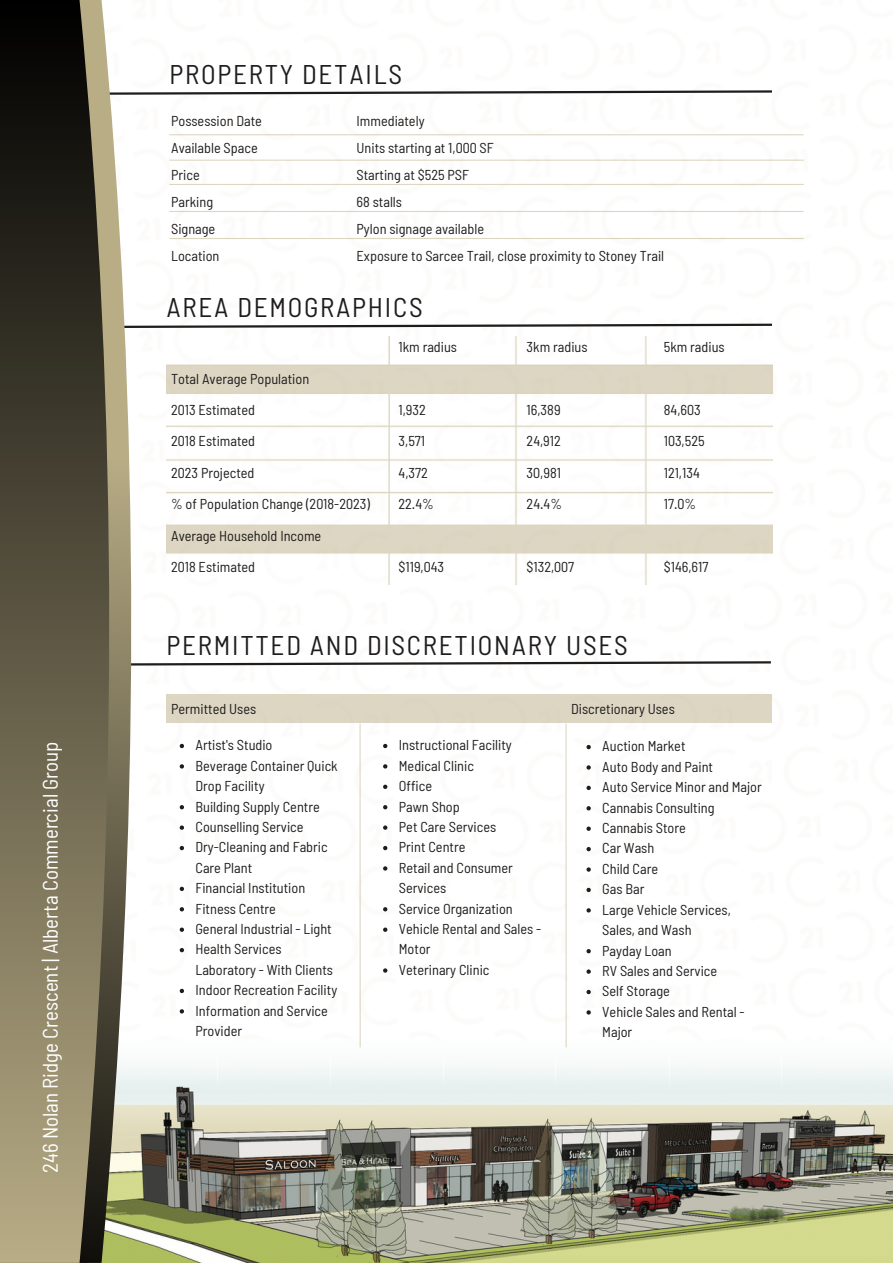
<style>
.page{position:relative;width:893px;height:1264px;background:#fff}
.page>*{position:absolute;margin:0;border:0;box-sizing:border-box;transform-origin:0 0}
.t1{font:semi-condensed 27px "Barlow";letter-spacing:.065em;color:#1e1c1c}
.t2{font:semi-condensed 21px "Barlow";color:#fff}
.t3{font:semi-condensed 14.25px/20.4px "Barlow";color:#1e1c1c}
</style>
<div class="page">
<svg style="left:131px;top:90px;width:641px;height:5px"></svg>
<svg style="left:131px;top:323px;width:641px;height:5px"></svg>
<svg style="left:131px;top:660px;width:640px;height:6px"></svg>
<hr style="left:169px;top:134px;width:634px;height:1px;background:#baae87">
<hr style="left:169px;top:160px;width:634px;height:1px;background:#baae87">
<hr style="left:169px;top:184px;width:634px;height:1px;background:#baae87">
<hr style="left:169px;top:211px;width:634px;height:1px;background:#baae87">
<hr style="left:169px;top:238px;width:634px;height:1px;background:#baae87">
<img style="left:131px;top:1094px;width:761px;height:168px">
<img style="left:131px;top:1039px;width:761px;height:55px">
<svg style="left:119px;top:92px;width:12px;height:1170px"></svg>
<svg style="left:0;top:0;width:119px;height:1262px;background:#645e49"></svg>
<img style="left:166px;top:336px;width:606px;height:248px">
<div style="left:166px;top:694px;width:606px;height:29px;background:#dcd6c3"></div>
<hr style="left:359px;top:723px;width:2px;height:324px;background:#baae87">
<hr style="left:565px;top:723px;width:1px;height:324px;background:#baae87">
<svg style="left:180px;top:743px;width:4px;height:5px"></svg>
<svg style="left:180px;top:764px;width:4px;height:4px"></svg>
<svg style="left:180px;top:805px;width:4px;height:4px"></svg>
<svg style="left:180px;top:825px;width:4px;height:4px"></svg>
<svg style="left:180px;top:846px;width:4px;height:4px"></svg>
<svg style="left:180px;top:886px;width:4px;height:5px"></svg>
<svg style="left:180px;top:907px;width:4px;height:4px"></svg>
<svg style="left:180px;top:927px;width:4px;height:4px"></svg>
<svg style="left:180px;top:948px;width:4px;height:4px"></svg>
<svg style="left:180px;top:988px;width:4px;height:5px"></svg>
<svg style="left:180px;top:1009px;width:4px;height:4px"></svg>
<svg style="left:383px;top:743px;width:4px;height:5px"></svg>
<svg style="left:383px;top:764px;width:4px;height:4px"></svg>
<svg style="left:383px;top:784px;width:4px;height:5px"></svg>
<svg style="left:383px;top:805px;width:4px;height:4px"></svg>
<svg style="left:383px;top:825px;width:4px;height:4px"></svg>
<svg style="left:383px;top:846px;width:4px;height:4px"></svg>
<svg style="left:383px;top:866px;width:4px;height:4px"></svg>
<svg style="left:383px;top:907px;width:4px;height:4px"></svg>
<svg style="left:383px;top:927px;width:4px;height:4px"></svg>
<svg style="left:383px;top:968px;width:4px;height:4px"></svg>
<svg style="left:586px;top:745px;width:4px;height:4px"></svg>
<svg style="left:586px;top:765px;width:4px;height:4px"></svg>
<svg style="left:586px;top:785px;width:4px;height:5px"></svg>
<svg style="left:586px;top:806px;width:4px;height:4px"></svg>
<svg style="left:586px;top:826px;width:4px;height:4px"></svg>
<svg style="left:586px;top:847px;width:4px;height:4px"></svg>
<svg style="left:586px;top:867px;width:4px;height:4px"></svg>
<svg style="left:586px;top:887px;width:4px;height:5px"></svg>
<svg style="left:586px;top:908px;width:4px;height:4px"></svg>
<svg style="left:586px;top:949px;width:4px;height:4px"></svg>
<svg style="left:586px;top:969px;width:4px;height:4px"></svg>
<svg style="left:586px;top:989px;width:4px;height:5px"></svg>
<svg style="left:586px;top:1010px;width:4px;height:4px"></svg>
<p class="t2" style="left:37px;top:1173px;width:433px;rotate:-90deg">246 Nolan Ridge Crescent | Alberta Commercial Group</p>
<p class="t1" style="left:169px;top:57px;width:234px">PROPERTY DETAILS</p>
<p class="t3" style="left:171px;top:110px;width:92px">Possession Date</p>
<p class="t3" style="left:171px;top:137px;width:88px">Available Space</p>
<p class="t3" style="left:171px;top:164px;width:30px">Price</p>
<p class="t3" style="left:171px;top:191px;width:44px">Parking</p>
<p class="t3" style="left:171px;top:218px;width:46px">Signage</p>
<p class="t3" style="left:171px;top:245px;width:50px">Location</p>
<p class="t3" style="left:356px;top:110px;width:69px">Immediately</p>
<p class="t3" style="left:356px;top:137px;width:139px">Units starting at 1,000 SF</p>
<p class="t3" style="left:356px;top:164px;width:114px">Starting at $525 PSF</p>
<p class="t3" style="left:356px;top:191px;width:47px">68 stalls</p>
<p class="t3" style="left:356px;top:218px;width:129px">Pylon signage available</p>
<p class="t3" style="left:356px;top:245px;width:309px">Exposure to Sarcee Trail, close proximity to Stoney Trail</p>
<p class="t1" style="left:166px;top:290px;width:258px">AREA DEMOGRAPHICS</p>
<p class="t3" style="left:171px;top:367px;width:140px">Total Average Population</p>
<p class="t3" style="left:171px;top:399px;width:85px">2013 Estimated</p>
<p class="t3" style="left:171px;top:430px;width:85px">2018 Estimated</p>
<p class="t3" style="left:171px;top:462px;width:85px">2023 Projected</p>
<p class="t3" style="left:171px;top:493px;width:200px">% of Population Change (2018-2023)</p>
<p class="t3" style="left:171px;top:525px;width:152px">Average Household Income</p>
<p class="t3" style="left:171px;top:556px;width:85px">2018 Estimated</p>
<p class="t3" style="left:398px;top:336px;width:60px">1km radius</p>
<p class="t3" style="left:398px;top:399px;width:29px">1,932</p>
<p class="t3" style="left:398px;top:430px;width:28px">3,571</p>
<p class="t3" style="left:398px;top:462px;width:31px">4,372</p>
<p class="t3" style="left:398px;top:493px;width:37px">22.4%</p>
<p class="t3" style="left:398px;top:556px;width:47px">$119,043</p>
<p class="t3" style="left:526px;top:336px;width:62px">3km radius</p>
<p class="t3" style="left:526px;top:399px;width:35px">16,389</p>
<p class="t3" style="left:526px;top:430px;width:36px">24,912</p>
<p class="t3" style="left:526px;top:462px;width:36px">30,981</p>
<p class="t3" style="left:526px;top:493px;width:37px">24.4%</p>
<p class="t3" style="left:526px;top:556px;width:49px">$132,007</p>
<p class="t1" style="left:166px;top:627px;width:463px">PERMITTED AND DISCRETIONARY USES</p>
<p class="t3" style="left:663px;top:336px;width:62px">5km radius</p>
<p class="t3" style="left:663px;top:399px;width:38px">84,603</p>
<p class="t3" style="left:663px;top:430px;width:42px">103,525</p>
<p class="t3" style="left:663px;top:462px;width:37px">121,134</p>
<p class="t3" style="left:663px;top:493px;width:34px">17.0%</p>
<p class="t3" style="left:663px;top:556px;width:46px">$146,617</p>
<p class="t3" style="left:171px;top:698px;width:87px">Permitted Uses</p>
<p class="t3" style="left:571px;top:697px;width:105px">Discretionary Uses</p>
<p class="t3" style="left:195px;top:734px;width:79px">Artist's Studio</p>
<p class="t3" style="left:195px;top:754px;width:144px">Beverage Container Quick<br>Drop Facility</p>
<p class="t3" style="left:195px;top:795px;width:126px">Building Supply Centre</p>
<p class="t3" style="left:195px;top:816px;width:110px">Counselling Service</p>
<p class="t3" style="left:195px;top:836px;width:134px">Dry-Cleaning and Fabric<br>Care Plant</p>
<p class="t3" style="left:195px;top:877px;width:111px">Financial Institution</p>
<p class="t3" style="left:195px;top:897px;width:82px">Fitness Centre</p>
<p class="t3" style="left:195px;top:918px;width:138px">General Industrial - Light</p>
<p class="t3" style="left:195px;top:938px;width:139px">Health Services<br>Laboratory - With Clients</p>
<p class="t3" style="left:195px;top:979px;width:143px">Indoor Recreation Facility</p>
<p class="t3" style="left:195px;top:999px;width:134px">Information and Service<br>Provider</p>
<p class="t3" style="left:399px;top:734px;width:114px">Instructional Facility</p>
<p class="t3" style="left:399px;top:754px;width:77px">Medical Clinic</p>
<p class="t3" style="left:399px;top:775px;width:35px">Office</p>
<p class="t3" style="left:399px;top:795px;width:62px">Pawn Shop</p>
<p class="t3" style="left:399px;top:816px;width:99px">Pet Care Services</p>
<p class="t3" style="left:399px;top:836px;width:68px">Print Centre</p>
<p class="t3" style="left:399px;top:856px;width:115px">Retail and Consumer<br>Services</p>
<p class="t3" style="left:399px;top:897px;width:115px">Service Organization</p>
<p class="t3" style="left:399px;top:918px;width:144px">Vehicle Rental and Sales -<br>Motor</p>
<p class="t3" style="left:399px;top:958px;width:92px">Veterinary Clinic</p>
<p class="t3" style="left:602px;top:735px;width:85px">Auction Market</p>
<p class="t3" style="left:602px;top:756px;width:112px">Auto Body and Paint</p>
<p class="t3" style="left:602px;top:776px;width:161px">Auto Service Minor and Major</p>
<p class="t3" style="left:602px;top:796px;width:114px">Cannabis Consulting</p>
<p class="t3" style="left:602px;top:817px;width:85px">Cannabis Store</p>
<p class="t3" style="left:602px;top:837px;width:54px">Car Wash</p>
<p class="t3" style="left:602px;top:858px;width:57px">Child Care</p>
<p class="t3" style="left:602px;top:878px;width:44px">Gas Bar</p>
<p class="t3" style="left:602px;top:898px;width:130px">Large Vehicle Services,<br>Sales, and Wash</p>
<p class="t3" style="left:602px;top:939px;width:71px">Payday Loan</p>
<p class="t3" style="left:602px;top:960px;width:116px">RV Sales and Service</p>
<p class="t3" style="left:602px;top:980px;width:69px">Self Storage</p>
<p class="t3" style="left:602px;top:1000px;width:144px">Vehicle Sales and Rental -<br>Major</p>
</div>
